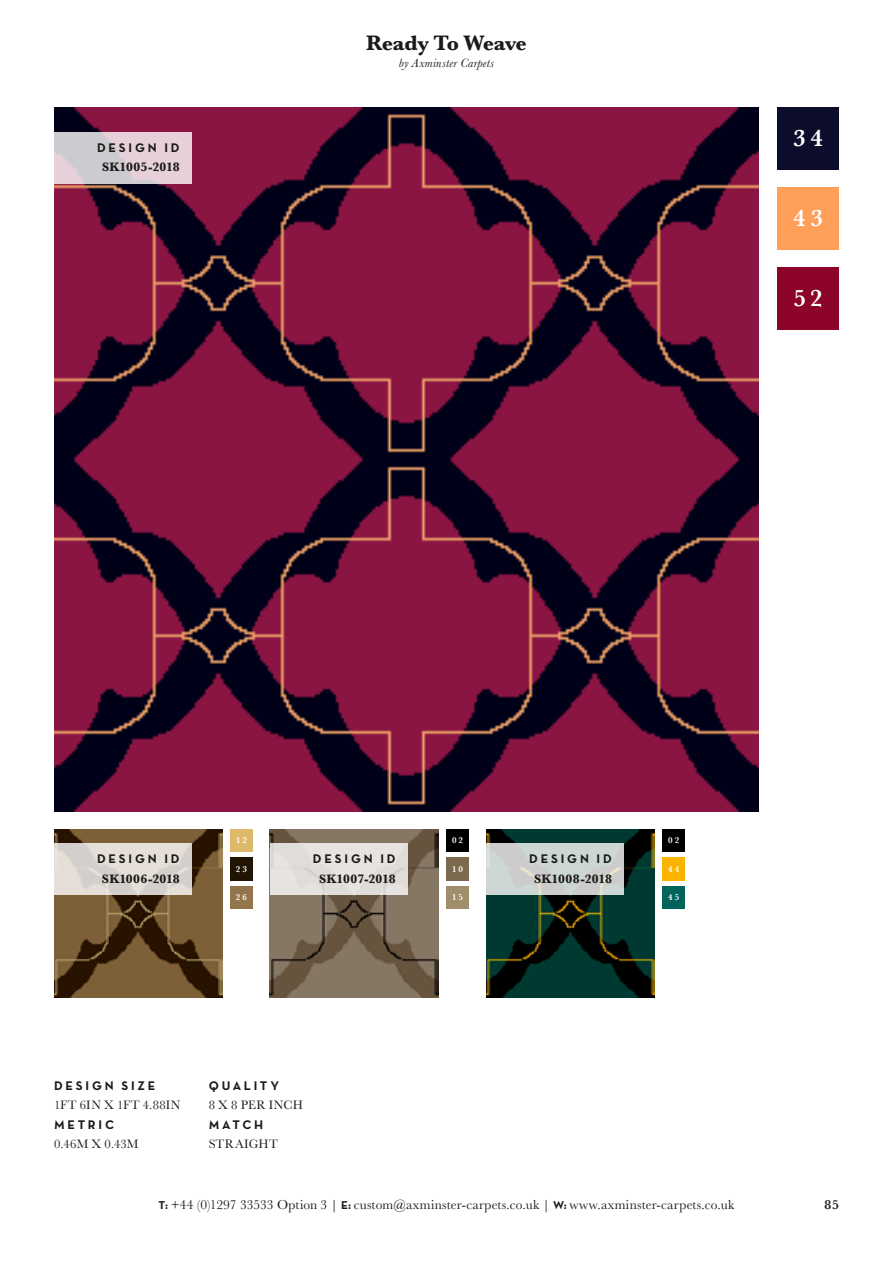
<style>
.page{position:relative;width:893px;height:1263px;background:#fff}
.page>*{position:absolute;margin:0;border:0;box-sizing:border-box;transform-origin:0 0}
.t1{font:600 24.75px "Baskerville";color:#fff}
.t2{font:700 21.75px "Baskerville";letter-spacing:-.03em;color:#1a1a18}
.t3{font:13.5px "Baskerville";letter-spacing:.015em;color:#1a1a18}
.t4{font:600 13.5px "Baskerville";color:#1a1a18}
.t5{font:12.75px "Neutra Text Bold Alt";letter-spacing:.22em;color:#1a1a18}
.t6{font:700 12.75px "Baskerville";letter-spacing:.015em;color:#1a1a18}
.t7{font:12.75px "Baskerville";letter-spacing:.015em;color:#1a1a18}
.t8{font:12.75px "Baskerville";letter-spacing:.035em;color:#1a1a18}
.t9{font:italic 12.45px "Baskerville";letter-spacing:.025em;color:#1a1a18}
.t10{font:600 9px "Baskerville";letter-spacing:.235em;color:#fff}
.s1{font-family:"Neutra Text Bold Alt";font-size:11.55px}
</style>
<div class="page">
<img style="left:54px;top:829px;width:168px;height:168px">
<img style="left:270px;top:829px;width:168px;height:168px">
<img style="left:54px;top:107px;width:705px;height:705px">
<img style="left:486px;top:829px;width:168px;height:168px">
<svg style="left:54px;top:132px;width:137px;height:52px;background:#dbced5"></svg>
<div style="left:54px;top:843px;width:137px;height:52px;background:linear-gradient(to right,#dfd9d3,#ded9d3)"></div>
<div style="left:270px;top:843px;width:137px;height:52px;background:#e6e3e0"></div>
<div style="left:486px;top:843px;width:138px;height:52px;background:#ccd7d5"></div>
<div style="left:777px;top:107px;width:62px;height:62px;background:#0c0c2b"></div>
<div style="left:777px;top:187px;width:62px;height:62px;background:#ff9f5a"></div>
<div style="left:777px;top:268px;width:62px;height:62px;background:#8c0428"></div>
<img style="left:446px;top:829px;width:23px;height:23px">
<img style="left:446px;top:858px;width:23px;height:22px">
<img style="left:662px;top:829px;width:23px;height:23px">
<img style="left:662px;top:858px;width:23px;height:22px">
<img style="left:662px;top:886px;width:23px;height:23px">
<img style="left:230px;top:829px;width:23px;height:23px">
<img style="left:230px;top:858px;width:23px;height:22px">
<img style="left:230px;top:886px;width:23px;height:23px">
<p class="t5" style="left:97px;top:139px;width:84px">DESIGN ID</p>
<p class="t6" style="left:102px;top:158px;width:79px">SK1005-2018</p>
<h2 class="t2" style="left:366px;top:28px;width:162px">Ready To Weave</h2>
<p class="t9" style="left:399px;top:55px;width:97px">by Axminster Carpets</p>
<h1 class="t1" style="left:793px;top:120px;width:31px">34</h1>
<h1 class="t1" style="left:793px;top:201px;width:31px">43</h1>
<h1 class="t1" style="left:793px;top:281px;width:31px">52</h1>
<p class="t5" style="left:97px;top:851px;width:84px">DESIGN ID</p>
<p class="t6" style="left:102px;top:870px;width:79px">SK1006-2018</p>
<p class="t10" style="left:236px;top:834px;width:12px">12</p>
<p class="t10" style="left:236px;top:862px;width:13px">23</p>
<p class="t10" style="left:236px;top:891px;width:12px">26</p>
<p class="t5" style="left:313px;top:851px;width:84px">DESIGN ID</p>
<p class="t6" style="left:319px;top:870px;width:78px">SK1007-2018</p>
<p class="t10" style="left:452px;top:834px;width:13px">02</p>
<p class="t10" style="left:452px;top:862px;width:12px">10</p>
<p class="t10" style="left:452px;top:891px;width:12px">15</p>
<p class="t5" style="left:529px;top:851px;width:84px">DESIGN ID</p>
<p class="t6" style="left:534px;top:870px;width:79px">SK1008-2018</p>
<p class="t10" style="left:668px;top:834px;width:13px">02</p>
<p class="t10" style="left:668px;top:862px;width:13px">44</p>
<p class="t10" style="left:668px;top:891px;width:13px">45</p>
<p class="t5" style="left:54px;top:1077px;width:103px">DESIGN SIZE</p>
<p class="t7" style="left:54px;top:1097px;width:128px">1FT 6IN X 1FT 4.88IN</p>
<p class="t5" style="left:54px;top:1116px;width:62px">METRIC</p>
<p class="t7" style="left:54px;top:1136px;width:86px">0.46M X 0.43M</p>
<p class="t5" style="left:209px;top:1077px;width:72px">QUALITY</p>
<p class="t7" style="left:209px;top:1097px;width:96px">8 X 8 PER INCH</p>
<p class="t5" style="left:209px;top:1116px;width:56px">MATCH</p>
<p class="t8" style="left:209px;top:1136px;width:71px">STRAIGHT</p>
<p class="t3" style="left:159px;top:1196px;width:577px"><span class="s1">T:</span> +44 (0)1297 33533 Option 3 | <span class="s1">E:</span> custom@axminster-carpets.co.uk | <span class="s1">W:</span> www.axminster-carpets.co.uk</p>
<p class="t4" style="left:824px;top:1195px;width:16px">85</p>
</div>
